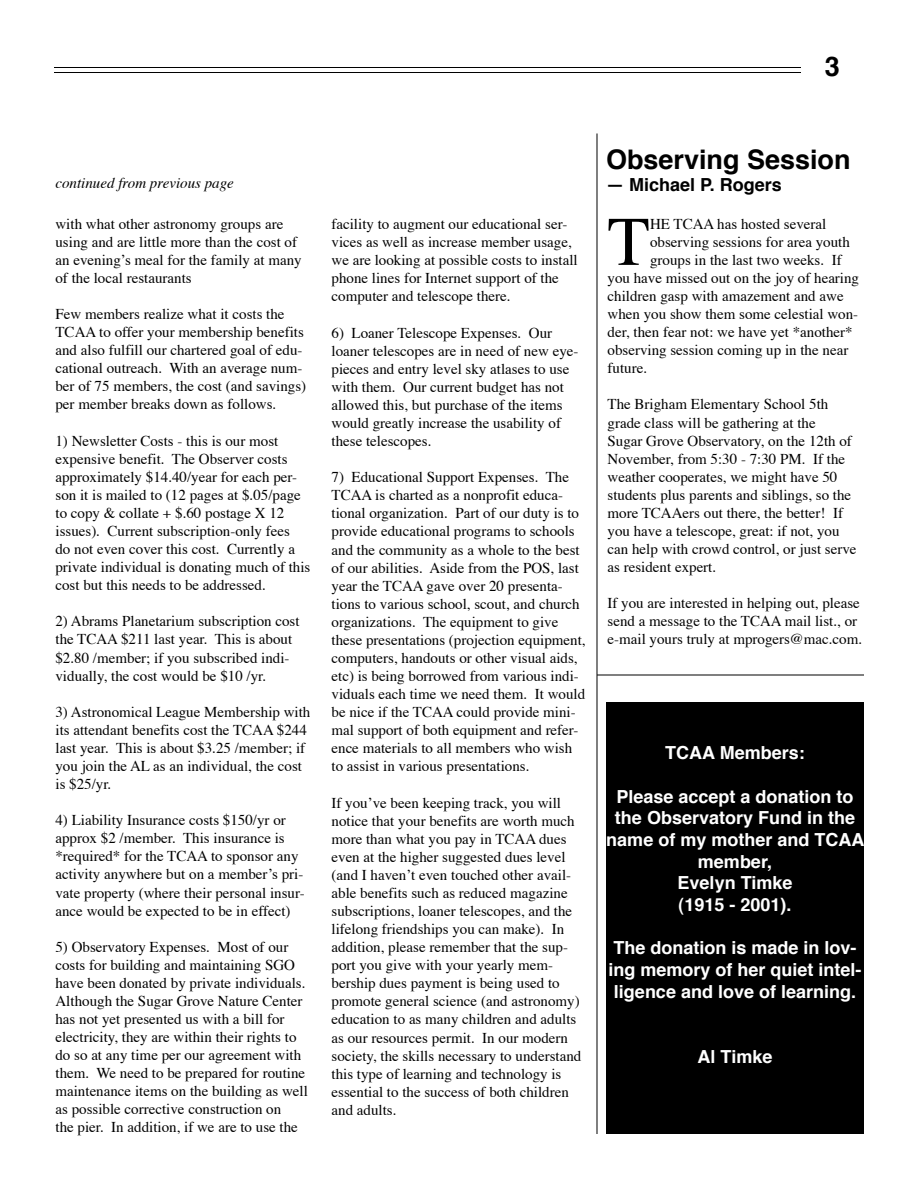
<style>
.page{position:relative;width:918px;height:1188px;background:#fff}
.page>*{position:absolute;margin:0;border:0;box-sizing:border-box;transform-origin:0 0}
.t1{font:69.6px "Times";color:#000}
.t2{font:700 27px "Helvetica";color:#000}
.t3{font:700 18px/21.8px "Helvetica";color:#fff;text-align:center}
.t4{font:700 18px "Helvetica";color:#000}
.t5{font:15px/18px "Times";color:#000}
.t6{font:italic 15px "Times";color:#000}
</style>
<div class="page">
<hr style="left:54px;top:67px;width:778px;height:1px;background:#000">
<hr style="left:54px;top:72px;width:778px;height:1px;background:#000">
<div style="left:801px;top:54px;width:63px;height:30px;background:#fff"></div>
<hr style="left:597px;top:134px;width:1px;height:1000px;background:#000">
<div style="left:606px;top:702px;width:258px;height:432px;background:#000"></div>
<hr style="left:597px;top:675px;width:267px;height:1px;background:#000">
<h2 class="t2" style="left:825px;top:48px;width:17px">3</h2>
<p class="t6" style="left:55px;top:174px;width:180px">continued from previous page</p>
<p class="t5" style="left:55px;top:216px;width:248px">with what other astronomy groups are using and are little more than the cost of an eveningʼs meal for the family at many of the local restaurants</p>
<p class="t5" style="left:55px;top:306px;width:252px">Few members realize what it costs the TCAA to offer your membership benefits and also fulfill our chartered goal of edu&shy;cational outreach. With an average num&shy;ber of 75 members, the cost (and savings) per member breaks down as follows.</p>
<p class="t5" style="left:55px;top:432px;width:256px">1) Newsletter Costs - this is our most expensive benefit. The Observer costs approximately $14.40/year for each per&shy;son it is mailed to (12 pages at $.05/page to copy &amp; collate + $.60 postage X 12 issues). Current subscription-only fees<br>do not even cover this cost. Currently a private individual is donating much of this cost but this needs to be addressed.</p>
<p class="t5" style="left:55px;top:613px;width:246px">2) Abrams Planetarium subscription cost the TCAA $211 last year. This is about $2.80 /member; if you subscribed indi&shy;vidually, the cost would be $10 /yr.</p>
<p class="t5" style="left:55px;top:704px;width:256px">3) Astronomical League Membership with its attendant benefits cost the TCAA $244 last year. This is about $3.25 /member; if you join the AL as an individual, the cost is $25/yr.</p>
<p class="t5" style="left:55px;top:812px;width:251px">4) Liability Insurance costs $150/yr or approx $2 /member. This insurance is *required* for the TCAA to sponsor any activity anywhere but on a memberʼs pri&shy;vate property (where their personal insur&shy;ance would be expected to be in effect)</p>
<p class="t5" style="left:55px;top:939px;width:254px">5) Observatory Expenses. Most of our costs for building and maintaining SGO have been donated by private individuals.<br>Although the Sugar Grove Nature Center has not yet presented us with a bill for electricity, they are within their rights to do so at any time per our agreement with them. We need to be prepared for routine maintenance items on the building as well as possible corrective construction on<br>the pier. In addition, if we are to use the</p>
<p class="t5" style="left:332px;top:216px;width:248px">facility to augment our educational ser&shy;vices as well as increase member usage, we are looking at possible costs to install phone lines for Internet support of the computer and telescope there.</p>
<p class="t5" style="left:332px;top:324px;width:248px">6) Loaner Telescope Expenses. Our loaner telescopes are in need of new eye&shy;pieces and entry level sky atlases to use with them. Our current budget has not allowed this, but purchase of the items would greatly increase the usability of these telescopes.</p>
<p class="t5" style="left:332px;top:469px;width:256px">7) Educational Support Expenses. The TCAA is charted as a nonprofit educa&shy;tional organization. Part of our duty is to provide educational programs to schools and the community as a whole to the best of our abilities. Aside from the POS, last year the TCAA gave over 20 presenta&shy;tions to various school, scout, and church organizations. The equipment to give these presentations (projection equipment, computers, handouts or other visual aids, etc) is being borrowed from various indi&shy;viduals each time we need them. It would be nice if the TCAA could provide mini&shy;mal support of both equipment and refer&shy;ence materials to all members who wish to assist in various presentations.</p>
<p class="t5" style="left:332px;top:794px;width:251px">If youʼve been keeping track, you will notice that your benefits are worth much more than what you pay in TCAA dues even at the higher suggested dues level (and I havenʼt even touched other avail&shy;able benefits such as reduced magazine subscriptions, loaner telescopes, and the lifelong friendships you can make). In addition, please remember that the sup&shy;port you give with your yearly mem&shy;bership dues payment is being used to promote general science (and astronomy) education to as many children and adults as our resources permit. In our modern society, the skills necessary to understand this type of learning and technology is essential to the success of both children and adults.</p>
<h2 class="t2" style="left:606px;top:141px;width:246px">Observing Session</h2>
<p class="t4" style="left:606px;top:172px;width:177px">— Michael P. Rogers</p>
<h1 class="t1" style="left:608px;top:198px;width:44px">T</h1>
<p class="t5" style="left:650px;top:216px;width:178px">HE TCAA has hosted several</p>
<p class="t5" style="left:650px;top:234px;width:201px">observing sessions for area youth</p>
<p class="t5" style="left:650px;top:252px;width:193px">groups in the last two weeks. If</p>
<p class="t5" style="left:608px;top:270px;width:253px">you have missed out on the joy of hearing</p>
<p class="t5" style="left:608px;top:288px;width:238px">children gasp with amazement and awe</p>
<p class="t5" style="left:608px;top:306px;width:252px">when you show them some celestial won-</p>
<p class="t5" style="left:608px;top:324px;width:247px">der, then fear not: we have yet *another*</p>
<p class="t5" style="left:608px;top:342px;width:242px">observing session coming up in the near</p>
<p class="t5" style="left:608px;top:360px;width:41px">future.</p>
<p class="t5" style="left:608px;top:396px;width:251px">The Brigham Elementary School 5th grade class will be gathering at the<br>Sugar Grove Observatory, on the 12th of November, from 5:30 - 7:30 PM. If the weather cooperates, we might have 50 students plus parents and siblings, so the more TCAAers out there, the better! If you have a telescope, great: if not, you can help with crowd control, or just serve as resident expert.</p>
<p class="t5" style="left:608px;top:595px;width:256px">If you are interested in helping out, please send a message to the TCAA mail list., or e-mail yours truly at mprogers@mac.com.</p>
<p class="t3" style="left:665px;top:743px;width:141px">TCAA Members:</p>
<p class="t3" style="left:606px;top:786px;width:260px">Please accept a donation to the Observatory Fund in the name of my mother and TCAA member,<br>Evelyn Timke<br>(1915 - 2001).</p>
<p class="t3" style="left:609px;top:938px;width:255px">The donation is made in lov&shy;ing memory of her quiet intel&shy;ligence and love of learning.</p>
<p class="t3" style="left:698px;top:1047px;width:76px">Al Timke</p>
</div>
